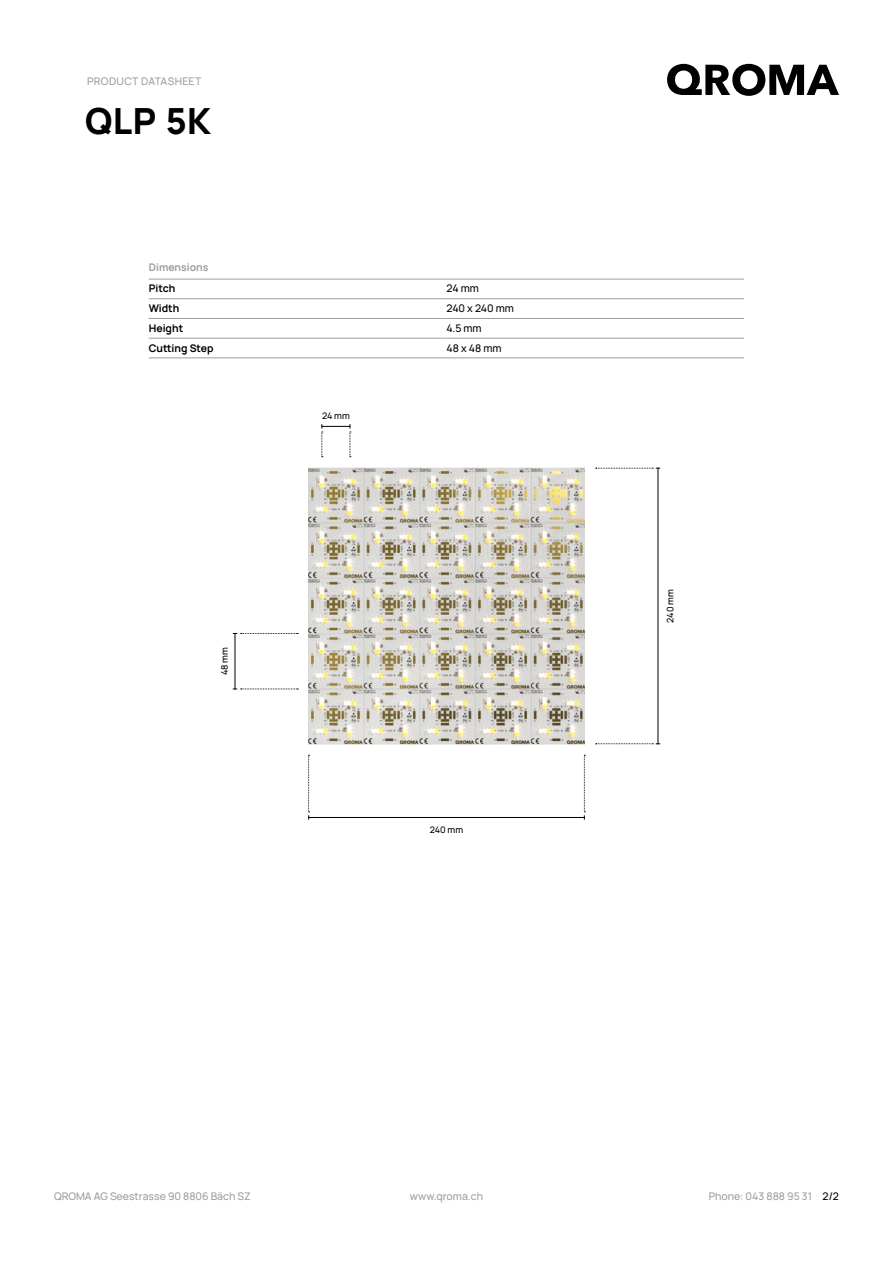
<style>
.page{position:relative;width:893px;height:1263px;background:#fff}
.page>*{position:absolute;margin:0;border:0;box-sizing:border-box;transform-origin:0 0}
.t1{font:800 36px "Manrope";color:#000}
.t2{font:500 10.5px "Manrope";color:#9d9d9c}
.t3{font:700 10.5px "Manrope";color:#000}
.t4{font:500 10.5px "Manrope";color:#000}
.t5{font:500 10.5px "Manrope";letter-spacing:.03em;color:#9d9d9c}
.t6{font:700 10.5px "Manrope";color:#9d9d9c}
.t7{font:500 9px "Manrope";color:#000}
.s1{color:#000}
</style>
<div class="page">
<hr style="left:149px;top:279px;width:297px;height:1px;background:#9d9d9c">
<hr style="left:446px;top:279px;width:298px;height:1px;background:#9d9d9c">
<hr style="left:149px;top:298px;width:297px;height:1px;background:#9d9d9c">
<hr style="left:446px;top:298px;width:298px;height:1px;background:#9d9d9c">
<hr style="left:149px;top:318px;width:297px;height:1px;background:#9d9d9c">
<hr style="left:446px;top:318px;width:298px;height:1px;background:#9d9d9c">
<hr style="left:149px;top:338px;width:297px;height:1px;background:#9d9d9c">
<hr style="left:446px;top:338px;width:298px;height:1px;background:#9d9d9c">
<hr style="left:149px;top:357px;width:297px;height:1px;background:#9d9d9c">
<hr style="left:446px;top:357px;width:298px;height:1px;background:#9d9d9c">
<svg style="left:667px;top:64px;width:172px;height:32px"></svg>
<img style="left:308px;top:468px;width:277px;height:276px">
<hr style="left:309px;top:817px;width:275px;height:1px;background:#000">
<hr style="left:658px;top:468px;width:1px;height:276px;background:#000">
<hr style="left:235px;top:633px;width:1px;height:56px;background:#000">
<svg style="left:584px;top:755px;width:1px;height:64px"></svg>
<svg style="left:596px;top:468px;width:64px;height:1px"></svg>
<svg style="left:233px;top:688px;width:65px;height:1px"></svg>
<svg style="left:308px;top:755px;width:2px;height:64px"></svg>
<svg style="left:596px;top:743px;width:64px;height:1px"></svg>
<svg style="left:233px;top:633px;width:65px;height:1px"></svg>
<svg style="left:321px;top:425px;width:30px;height:32px"></svg>
<p class="t5" style="left:87px;top:74px;width:116px">PRODUCT DATASHEET</p>
<p class="t1" style="left:85px;top:96px;width:128px">QLP 5K</p>
<p class="t6" style="left:149px;top:259px;width:61px">Dimensions</p>
<p class="t3" style="left:149px;top:281px;width:28px">Pitch</p>
<p class="t4" style="left:446px;top:281px;width:34px">24 mm</p>
<p class="t3" style="left:149px;top:301px;width:32px">Width</p>
<p class="t4" style="left:446px;top:301px;width:69px">240 x 240 mm</p>
<p class="t3" style="left:149px;top:321px;width:36px">Height</p>
<p class="t4" style="left:446px;top:321px;width:37px">4.5 mm</p>
<p class="t3" style="left:149px;top:340px;width:66px">Cutting Step</p>
<p class="t4" style="left:446px;top:340px;width:57px">48 x 48 mm</p>
<p class="t7" style="left:218px;top:675px;width:30px;rotate:-90deg">48 mm</p>
<p class="t7" style="left:322px;top:409px;width:29px">24 mm</p>
<p class="t7" style="left:430px;top:823px;width:35px">240 mm</p>
<p class="t7" style="left:664px;top:623px;width:35px;rotate:-90deg">240 mm</p>
<p class="t2" style="left:54px;top:1189px;width:198px">QROMA AG Seestrasse 90 8806 Bäch SZ</p>
<p class="t2" style="left:410px;top:1189px;width:75px">www.qroma.ch</p>
<p class="t2" style="left:709px;top:1189px;width:132px">Phone: 043 888 95 31 <span class="s1">2/2</span></p>
</div>
